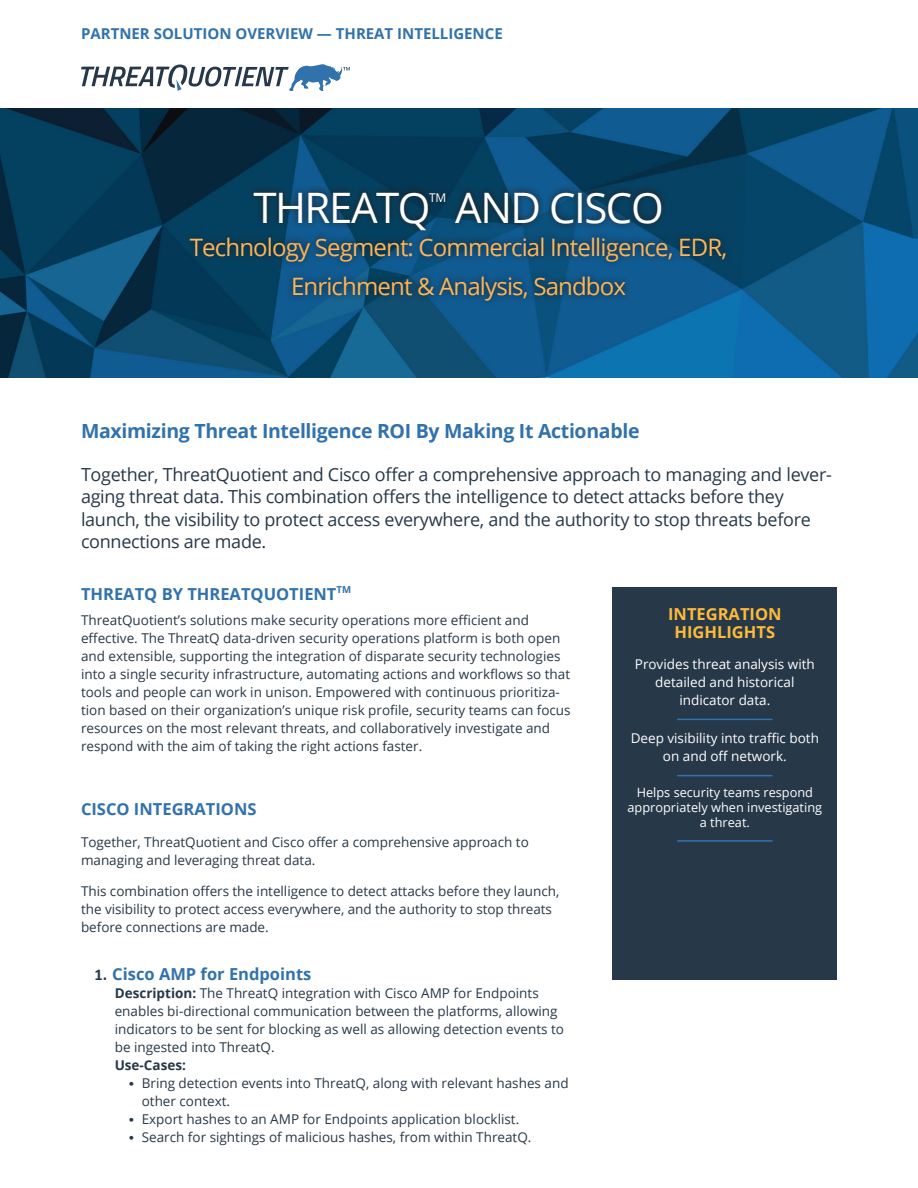
<style>
.page{position:relative;width:918px;height:1188px;background:#fff}
.page>*{position:absolute;margin:0;border:0;box-sizing:border-box;transform-origin:0 0}
.t1{font:42px "Open Sans";letter-spacing:-.035em;color:#fff}
.t2{font:24px/39px "Open Sans";letter-spacing:-.035em;color:#f9b75d;text-align:center}
.t3{font:700 19.5px "Open Sans";letter-spacing:-.015em;color:#3172ac}
.t4{font:18px/22.5px "Open Sans";letter-spacing:-.015em;color:#273848}
.subheads{font:700 16.5px "Open Sans";color:#3172ac}
.t5{font:700 16.5px/18px "Open Sans";color:#fdbb3b;text-align:center}
.main_text{font:700 16.5px "Open Sans";color:#3172ac}
.t6{font:700 15px "Open Sans";color:#3172ac}
.main_text-2{font:13.5px/18px "Open Sans";color:#273848}
.Bullet_Lvl_2_-_Alpha{font:13.5px/18px "Open Sans";color:#273848}
.t7{font:13.5px/18px "Open Sans";color:#fff;text-align:center}
.Bullet_Lvl_2_-_Alpha-2{font:700 13.5px "Open Sans";color:#273848}
.t8{font:12.75px/15px "Open Sans";color:#fff;text-align:center}
.t9{font:12px "Open Sans";color:#fff}
.s1{font-family:"Calibri";color:#273848}
.s2{font-weight:700}
.s3{font-family:"Calibri";font-weight:300}
</style>
<div class="page">
<img style="left:0;top:108px;width:918px;height:270px">
<div style="left:612px;top:588px;width:225px;height:392px;background:#273848"></div>
<hr style="left:677px;top:719px;width:96px;height:1px;background:#3172ac">
<hr style="left:677px;top:775px;width:96px;height:1px;background:#3172ac">
<hr style="left:677px;top:840px;width:96px;height:2px;background:#3172ac">
<svg style="left:247px;top:185px;width:421px;height:46px;background:#0c4061"></svg>
<svg style="left:183px;top:231px;width:549px;height:77px;background:#0e4c76"></svg>
<svg style="left:81px;top:64px;width:269px;height:27px"></svg>
<p class="t6" style="left:81px;top:23px;width:423px">PARTNER SOLUTION OVERVIEW — THREAT INTELLIGENCE</p>
<p class="t1" style="left:253px;top:179px;width:179px">THREATQ</p>
<p class="t9" style="left:429px;top:189px;width:19px">TM</p>
<p class="t1" style="left:455px;top:179px;width:210px">AND CISCO</p>
<p class="t2" style="left:190px;top:227px;width:539px">Technology Segment: Commercial Intelligence, EDR,<br>Enrichment &amp; Analysis, Sandbox</p>
<p class="t3" style="left:81px;top:417px;width:560px">Maximizing Threat Intelligence ROI By Making It Actionable</p>
<p class="t4" style="left:81px;top:462px;width:752px">Together, ThreatQuotient and Cisco offer a comprehensive approach to managing and lever&shy;aging threat data. This combination offers the intelligence to detect attacks before they launch, the visibility to protect access everywhere, and the authority to stop threats before connections are made.</p>
<p class="subheads" style="left:81px;top:583px;width:272px">THREATQ BY THREATQUOTIENT<sup>TM</sup></p>
<p class="main_text-2" style="left:81px;top:611px;width:491px">ThreatQuotient’s solutions make security operations more efficient and effective. The ThreatQ data-driven security operations platform is both open and extensible, supporting the integration of disparate security technologies into a single security infrastructure, automating actions and workflows so that tools and people can work in unison. Empowered with continuous prioritiza&shy;tion based on their organization’s unique risk profile, security teams can focus resources on the most relevant threats, and collaboratively investigate and respond with the aim of taking the right actions faster.</p>
<p class="main_text" style="left:81px;top:798px;width:177px">CISCO INTEGRATIONS</p>
<p class="main_text-2" style="left:81px;top:833px;width:449px">Together, ThreatQuotient and Cisco offer a comprehensive approach to managing and leveraging threat data.</p>
<p class="main_text-2" style="left:81px;top:882px;width:480px">This combination offers the intelligence to detect attacks before they launch, the visibility to protect access everywhere, and the authority to stop threats before connections are made.</p>
<p class="subheads" style="left:94px;top:963px;width:218px"><span class="s1">1.</span> Cisco AMP for Endpoints</p>
<p class="Bullet_Lvl_2_-_Alpha" style="left:115px;top:984px;width:451px"><span class="s2">Description:</span> The ThreatQ integration with Cisco AMP for Endpoints enables bi-directional communication between the platforms, allowing indicators to be sent for blocking as well as allowing detection events to be ingested into ThreatQ.</p>
<p class="Bullet_Lvl_2_-_Alpha-2" style="left:115px;top:1056px;width:73px">Use-Cases:</p>
<p class="main_text-2" style="left:142px;top:1074px;width:428px;text-indent:-14px"><span class="s3">•</span> Bring detection events into ThreatQ, along with relevant hashes and other context.</p>
<p class="main_text-2" style="left:128px;top:1110px;width:393px"><span class="s3">•</span> Export hashes to an AMP for Endpoints application blocklist.</p>
<p class="main_text-2" style="left:128px;top:1128px;width:405px"><span class="s3">•</span> Search for sightings of malicious hashes, from within ThreatQ.</p>
<p class="t5" style="left:668px;top:604px;width:115px">INTEGRATION<br>HIGHLIGHTS</p>
<p class="t7" style="left:635px;top:655px;width:181px">Provides threat analysis with detailed and historical indicator data.</p>
<p class="t7" style="left:631px;top:729px;width:190px">Deep visibility into traffic both on and off network.</p>
<p class="t8" style="left:628px;top:784px;width:196px">Helps security teams respond appropriately when investigating a threat.</p>
</div>
